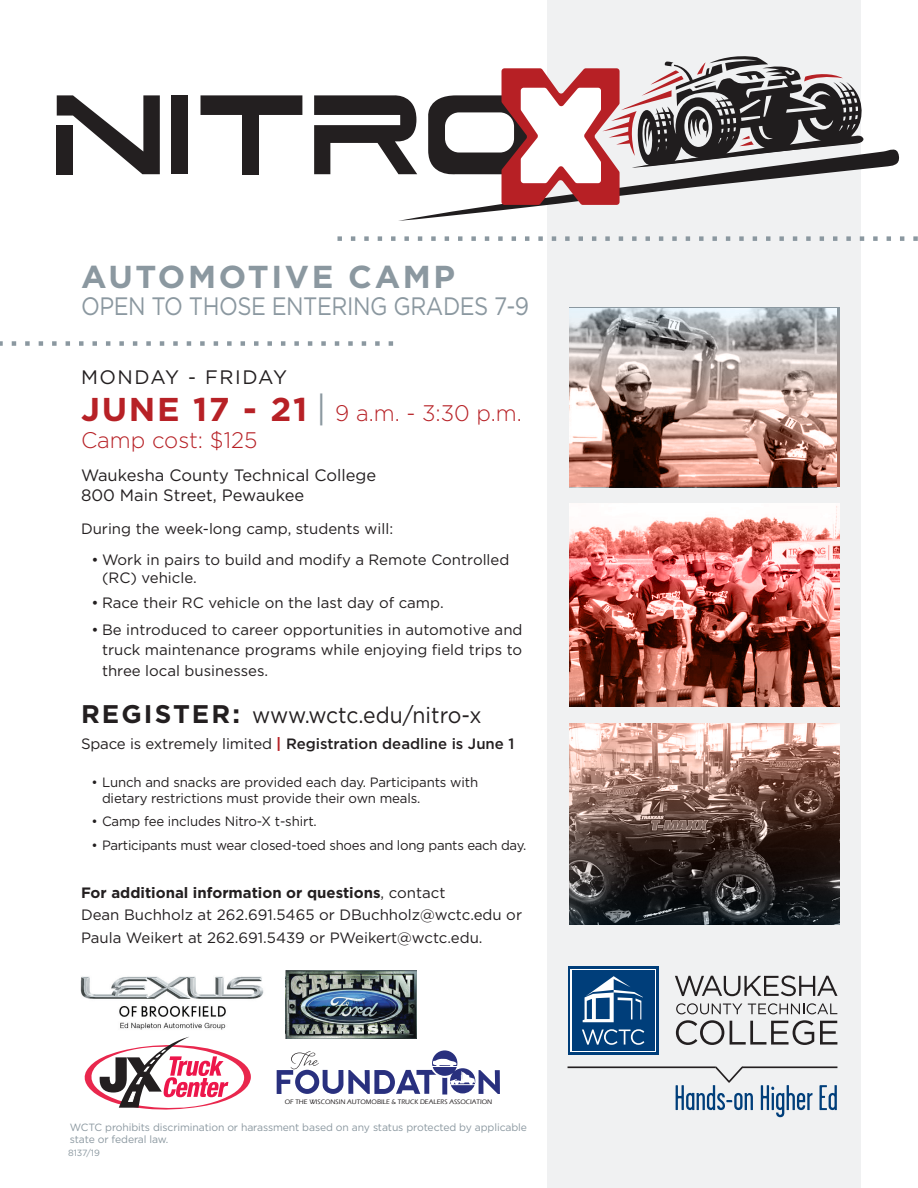
<style>
.page{position:relative;width:918px;height:1188px;background:#fff}
.page>*{position:absolute;margin:0;border:0;box-sizing:border-box;transform-origin:0 0}
.t1{font:700 31.65px "Gotham";letter-spacing:.08em;color:#8b98a0}
.t2{font:25.2px "Gotham";letter-spacing:-.02em;color:#8b98a0;scale:.88 1}
.t3{font:300 22.5px/27px "Gotham";color:#b72126}
.t4{font:22.5px "Gotham";color:#231f20;scale:.94 1}
.t5{font:19.5px "Gotham";letter-spacing:.08em;color:#231f20}
.t6{font:16.5px/19.8px "Gotham";color:#231f20}
.t7{font:15px/20.2px "Gotham";color:#231f20}
.t8{font:500 15px "Gotham";color:#231f20}
.t9{font:13.5px/16.2px "Gotham";letter-spacing:-.01em;color:#231f20}
.t10{font:10.5px/12.6px "Gotham";letter-spacing:-.01em;color:#8b98a0}
.t11{font:9px "Gotham";color:#8b98a0}
.t12{font:500 6.75px "Eras ITC";color:#231f20}
.s1{font-weight:700;font-size:33px}
.s2{font-weight:400;font-size:34.5px;color:#8b98a0}
.s3{font-weight:700;font-size:25.5px}
.s4{font-weight:400}
.s5{font-weight:700;color:#b72126}
.s6{font-weight:700}
</style>
<div class="page">
<div style="left:548px;top:0;width:313px;height:1188px;background:#f0f1f2"></div>
<img style="left:570px;top:723px;width:269px;height:201px">
<img style="left:80px;top:976px;width:184px;height:54px">
<svg style="left:85px;top:1037px;width:166px;height:73px"></svg>
<img style="left:286px;top:971px;width:131px;height:67px">
<svg style="left:277px;top:1050px;width:223px;height:45px"></svg>
<div style="left:568px;top:966px;width:91px;height:89px;background:#003e7a"></div>
<svg style="left:675px;top:976px;width:163px;height:20px"></svg>
<svg style="left:676px;top:1003px;width:66px;height:11px"></svg>
<svg style="left:748px;top:1003px;width:89px;height:11px"></svg>
<svg style="left:676px;top:1020px;width:48px;height:25px"></svg>
<svg style="left:730px;top:1020px;width:84px;height:25px"></svg>
<svg style="left:820px;top:1021px;width:17px;height:24px"></svg>
<div style="left:571px;top:969px;width:85px;height:83px;background:#fff"></div>
<div style="left:572px;top:970px;width:83px;height:81px;background:#003e7a"></div>
<svg style="left:582px;top:1029px;width:62px;height:16px"></svg>
<svg style="left:583px;top:976px;width:60px;height:46px"></svg>
<hr style="left:742px;top:1066px;width:95px;height:2px;background:#231f20">
<hr style="left:568px;top:1066px;width:148px;height:2px;background:#231f20">
<svg style="left:676px;top:1066px;width:77px;height:44px"></svg>
<svg style="left:761px;top:1085px;width:52px;height:32px"></svg>
<svg style="left:819px;top:1085px;width:18px;height:25px"></svg>
<svg style="left:0;top:341px;width:393px;height:5px"></svg>
<svg style="left:338px;top:236px;width:580px;height:5px"></svg>
<img style="left:569px;top:503px;width:271px;height:204px">
<img style="left:569px;top:309px;width:268px;height:178px">
<div style="left:242px;top:103px;width:17px;height:71px;background:#231f20"></div>
<div style="left:171px;top:95px;width:16px;height:79px;background:#231f20"></div>
<svg style="left:57px;top:95px;width:103px;height:79px"></svg>
<div style="left:201px;top:95px;width:101px;height:20px;background:#231f20"></div>
<svg style="left:314px;top:54px;width:586px;height:167px"></svg>
<h1 class="t1" style="left:81px;top:256px;width:376px">AUTOMOTIVE CAMP</h1>
<h2 class="t2" style="left:81px;top:290px;width:511px">OPEN TO THOSE ENTERING GRADES 7-9</h2>
<h3 class="t5" style="left:81px;top:364px;width:208px">MONDAY - FRIDAY</h3>
<h3 class="t3" style="left:81px;top:399px;width:442px"><span class="s1">JUNE 17 - 21</span> <span class="s2">|</span> 9 a.m. - 3:30 p.m.<br>Camp cost: $125</h3>
<p class="t6" style="left:81px;top:465px;width:297px">Waukesha County Technical College<br>800 Main Street, Pewaukee</p>
<p class="t7" style="left:81px;top:518px;width:314px">During the week-long camp, students will:</p>
<p class="t7" style="left:102px;top:551px;width:409px;line-height:18px;text-indent:-10px">• Work in pairs to build and modify a Remote Controlled (RC) vehicle.</p>
<p class="t7" style="left:92px;top:592px;width:354px">• Race their RC vehicle on the last day of camp.</p>
<p class="t7" style="left:102px;top:619px;width:422px;text-align:justify;text-indent:-10px">• Be introduced to career opportunities in automotive and truck maintenance programs while enjoying field trips to three local businesses.</p>
<h3 class="t4" style="left:81px;top:701px;width:428px"><span class="s3">REGISTER:</span> www.wctc.edu/nitro-x</h3>
<p class="t8" style="left:81px;top:734px;width:435px"><span class="s4">Space is extremely limited</span> <span class="s5">|</span> Registration deadline is June 1</p>
<p class="t9" style="left:102px;top:773px;width:378px;text-indent:-11px">• Lunch and snacks are provided each day. Participants with dietary restrictions must provide their own meals.</p>
<p class="t9" style="left:92px;top:813px;width:227px">• Camp fee includes Nitro-X t-shirt.</p>
<p class="t9" style="left:92px;top:837px;width:436px">• Participants must wear closed-toed shoes and long pants each day.</p>
<p class="t7" style="left:81px;top:881px;width:443px;line-height:22.5px"><span class="s6">For additional information or questions</span>, contact<br>Dean Buchholz at 262.691.5465 or DBuchholz@wctc.edu or<br>Paula Weikert at 262.691.5439 or PWeikert@wctc.edu.</p>
<p class="t12" style="left:285px;top:1098px;width:209px">OF THE WISCONSIN AUTOMOBILE &amp; TRUCK DEALERS ASSOCIATION</p>
<p class="t10" style="left:70px;top:1120px;width:459px">WCTC prohibits discrimination or harassment based on any status protected by applicable state or federal law.</p>
<p class="t11" style="left:68px;top:1147px;width:34px">8137/19</p>
</div>
